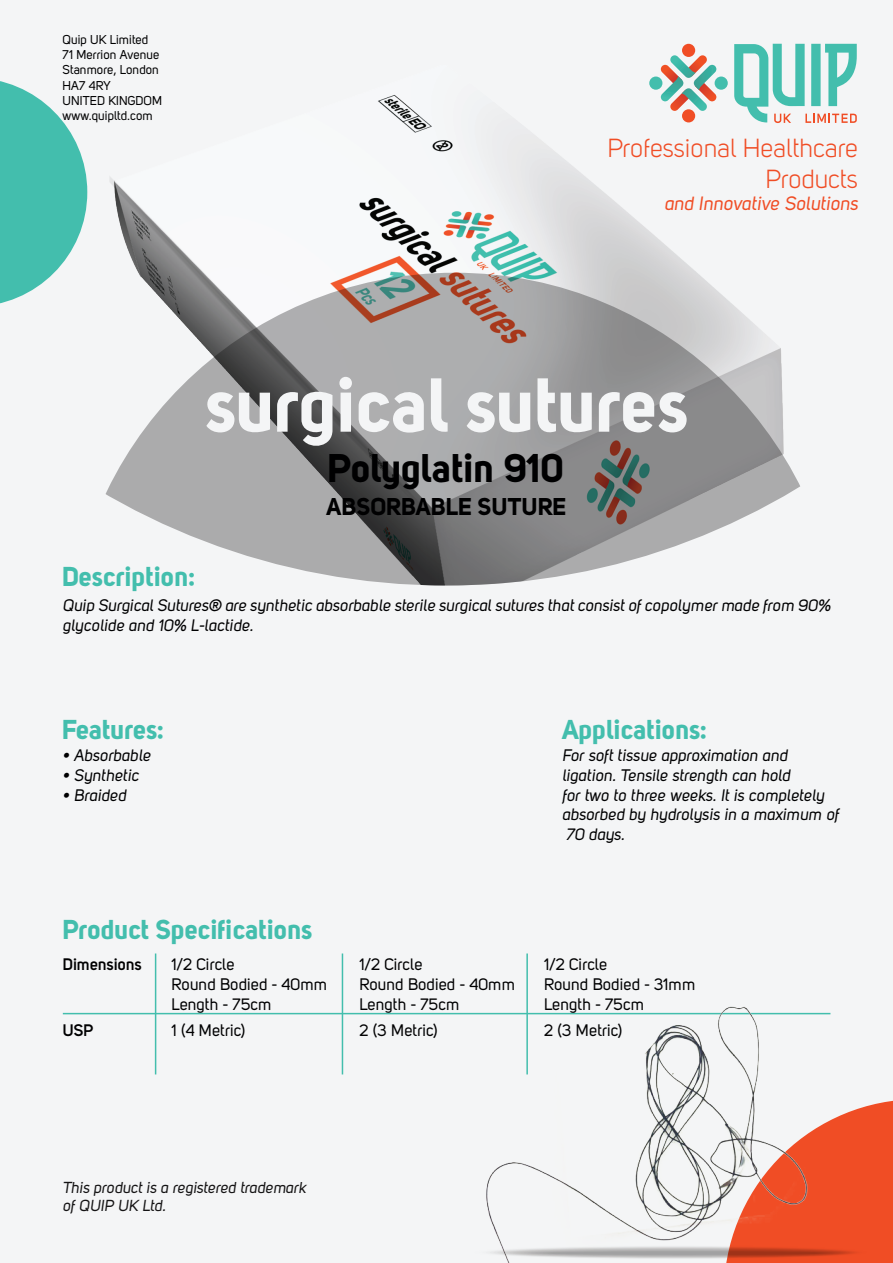
<style>
.page{position:relative;width:893px;height:1263px;background:#f4f5f6}
.page>*{position:absolute;margin:0;border:0;box-sizing:border-box;transform-origin:0 0}
.t1{font:39.45px "Uni Sans Bold";color:#000001}
.t2{font:27px "Uni Sans Bold";color:#43bead}
.t3{font:25.8px/31px "Uni Sans Book";color:#f04d25;text-align:right}
.t4{font:24px "Uni Sans Bold";color:#000001}
.t5{font:19.05px "Uni Sans Regular Italic";color:#f04d25}
.t6{font:16.5px/19.8px "Uni Sans Regular Italic";color:#000001}
.t7{font:16.5px/19.8px "Uni Sans Regular";color:#000001}
.t8{font:700 16.5px "Uni Sans Semi";color:#000001}
.t9{font:15.75px/18.9px "Uni Sans Regular Italic";color:#141314}
.t10{font:12.75px/15.1px "Uni Sans Regular";color:#000001}
</style>
<div class="page">
<img style="left:110px;top:68px;width:618px;height:205px">
<svg style="left:105px;top:273px;width:695px;height:312px"></svg>
<svg style="left:0;top:81px;width:87px;height:223px"></svg>
<svg style="left:809px;top:1100px;width:84px;height:163px;background:#f05b36"></svg>
<svg style="left:661px;top:55px;width:55px;height:56px"></svg>
<div style="left:682px;top:44px;width:13px;height:13px;background:#f04d25;border-radius:50%"></div>
<div style="left:649px;top:77px;width:13px;height:13px;background:#43bead;border-radius:50%"></div>
<div style="left:682px;top:109px;width:13px;height:13px;background:#f04d25;border-radius:50%"></div>
<div style="left:715px;top:77px;width:13px;height:13px;background:#43bead;border-radius:50%"></div>
<svg style="left:734px;top:44px;width:123px;height:79px"></svg>
<hr style="left:63px;top:1013px;width:767px;height:1px;background:#43bead">
<hr style="left:155px;top:953px;width:1px;height:121px;background:#43bead">
<hr style="left:342px;top:953px;width:1px;height:121px;background:#43bead">
<hr style="left:526px;top:953px;width:2px;height:121px;background:#43bead">
<img style="left:482px;top:1003px;width:327px;height:260px">
<svg style="left:471px;top:1245px;width:398px;height:15px"></svg>
<svg style="left:478px;top:1245px;width:387px;height:14px"></svg>
<svg style="left:486px;top:1246px;width:374px;height:13px"></svg>
<svg style="left:490px;top:1246px;width:367px;height:12px"></svg>
<svg style="left:501px;top:1247px;width:349px;height:11px"></svg>
<svg style="left:513px;top:1248px;width:329px;height:9px"></svg>
<svg style="left:516px;top:1249px;width:324px;height:8px"></svg>
<svg style="left:524px;top:1249px;width:311px;height:7px"></svg>
<svg style="left:528px;top:1250px;width:304px;height:6px"></svg>
<svg style="left:532px;top:1250px;width:298px;height:6px"></svg>
<svg style="left:536px;top:1250px;width:292px;height:5px"></svg>
<svg style="left:539px;top:1251px;width:286px;height:4px"></svg>
<svg style="left:543px;top:1251px;width:280px;height:4px"></svg>
<svg style="left:547px;top:1251px;width:273px;height:4px"></svg>
<hr style="left:551px;top:1252px;width:267px;height:2px;background:#a9a8a8;border-radius:50%">
<svg style="left:202px;top:392px;width:68px;height:44px"></svg>
<svg style="left:277px;top:389px;width:55px;height:61px"></svg>
<svg style="left:339px;top:377px;width:13px;height:55px"></svg>
<svg style="left:359px;top:388px;width:65px;height:45px"></svg>
<svg style="left:431px;top:378px;width:17px;height:55px"></svg>
<svg style="left:462px;top:392px;width:68px;height:44px"></svg>
<svg style="left:537px;top:378px;width:55px;height:58px"></svg>
<svg style="left:599px;top:392px;width:88px;height:40px"></svg>
<p class="t10" style="left:63px;top:32px;width:101px">Quip UK Limited<br>71 Merrion Avenue<br>Stanmore, London<br>HA7 4RY<br>UNITED KINGDOM www.quipltd.com</p>
<h3 class="t3" style="left:607px;top:132px;width:252px">Professional Healthcare<br>Products</h3>
<p class="t5" style="left:664px;top:192px;width:195px">and Innovative Solutions</p>
<h1 class="t1" style="left:328px;top:443px;width:239px">Polyglatin 910</h1>
<h3 class="t4" style="left:327px;top:491px;width:242px">ABSORBABLE SUTURE</h3>
<h2 class="t2" style="left:63px;top:559px;width:134px">Description:</h2>
<p class="t6" style="left:63px;top:595px;width:769px">Quip Surgical Sutures® are synthetic absorbable sterile surgical sutures that consist of copolymer made from 90% glycolide and 10% L-lactide.</p>
<h2 class="t2" style="left:63px;top:713px;width:103px">Features:</h2>
<p class="t6" style="left:63px;top:745px;width:90px">• Absorbable</p>
<p class="t6" style="left:63px;top:765px;width:78px">• Synthetic</p>
<p class="t6" style="left:63px;top:785px;width:65px">• Braided</p>
<h2 class="t2" style="left:63px;top:912px;width:251px">Product Specifications</h2>
<p class="t8" style="left:63px;top:954px;width:80px">Dimensions</p>
<p class="t7" style="left:172px;top:954px;width:157px">1/2 Circle<br>Round Bodied - 40mm<br>Length - 75cm</p>
<p class="t8" style="left:63px;top:1020px;width:32px">USP</p>
<p class="t7" style="left:172px;top:1020px;width:75px">1 (4 Metric)</p>
<h2 class="t2" style="left:562px;top:713px;width:147px">Applications:</h2>
<p class="t6" style="left:562px;top:745px;width:279px">For soft tissue approximation and ligation. Tensile strength can hold<br>for two to three weeks. It is completely absorbed by hydrolysis in a maximum of<br>70 days.</p>
<p class="t7" style="left:360px;top:954px;width:157px">1/2 Circle<br>Round Bodied - 40mm<br>Length - 75cm</p>
<p class="t7" style="left:360px;top:1020px;width:80px">2 (3 Metric)</p>
<p class="t7" style="left:544px;top:954px;width:153px">1/2 Circle<br>Round Bodied - 31mm<br>Length - 75cm</p>
<p class="t7" style="left:544px;top:1020px;width:80px">2 (3 Metric)</p>
<p class="t9" style="left:63px;top:1177px;width:245px">This product is a registered trademark of QUIP UK Ltd.</p>
</div>
